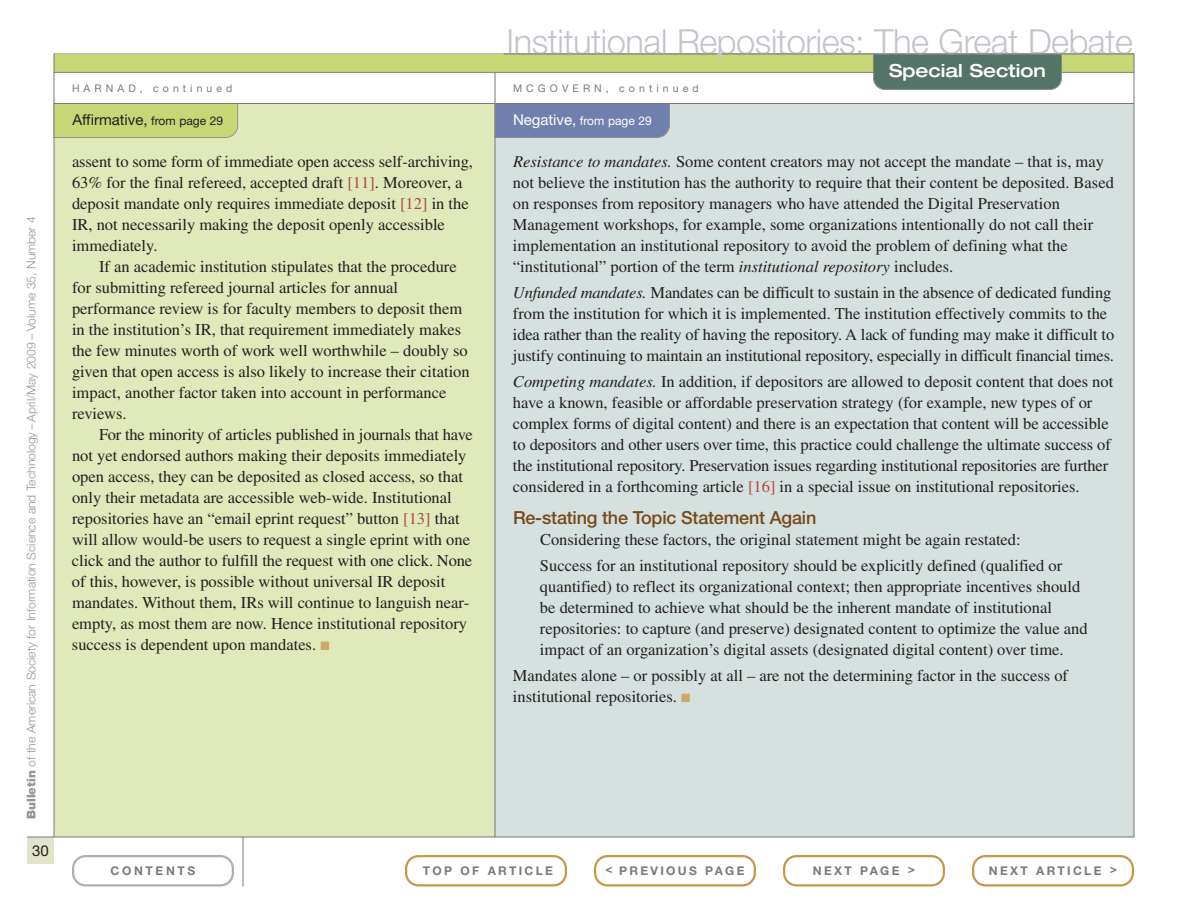
<style>
.page{position:relative;width:1188px;height:918px;background:#fff}
.page>*{position:absolute;margin:0;border:0;box-sizing:border-box;transform-origin:0 0}
.t1{font:300 34.5px "Helvetica Neue LT Std";letter-spacing:-.015em;color:#c3c4cb}
.t2{font:500 18px "Helvetica Neue LT Std";letter-spacing:-.01em;color:#764a1a}
.t3{font:500 expanded 18px "Helvetica Neue LT Std";color:#fff}
.t4{font:16.5px/21px "Times LT Std";color:#231f20}
.t5{font:15px "Helvetica Neue LT Std";color:#231f20}
.t6{font:300 12px "Helvetica Neue LT Std";letter-spacing:-.005em;color:#999595}
.t7{font:700 12px "Helvetica Neue LT Std";letter-spacing:.195em;color:#7b7a78}
.t8{font:12px "Helvetica Neue LT Std";color:#fff}
.t9{font:700 12px "Helvetica Neue LT Std";letter-spacing:.22em;color:#7b7a78}
.t10{font:10.5px "Helvetica Neue LT Std";letter-spacing:.39em;color:#7b7a78}
.s1{font-weight:900}
.s2{font-size:12px}
.s3{font-size:15px}
.s4{color:#ac4945}
.s5{color:#cea769}
.s6{font-style:italic}
</style>
<div class="page">
<div style="left:54px;top:104px;width:441px;height:733px;background:#e0e9b9"></div>
<div style="left:495px;top:104px;width:639px;height:733px;background:#d6e0df"></div>
<div style="left:496px;top:104px;width:174px;height:34px;background:#7080ae"></div>
<hr style="left:54px;top:103px;width:1080px;height:1px;background:#7b7a78">
<div style="left:27px;top:837px;width:27px;height:27px;background:#e1e3cb"></div>
<div style="left:54px;top:54px;width:1080px;height:18px;background:#c7d776"></div>
<hr style="left:243px;top:837px;width:1px;height:49px;background:#797675">
<hr style="left:27px;top:837px;width:1107px;height:1px;background:#797675">
<hr style="left:54px;top:54px;width:1px;height:783px;background:#797675">
<hr style="left:1134px;top:54px;width:1px;height:783px;background:#797675">
<hr style="left:495px;top:72px;width:1px;height:765px;background:#797675">
<svg style="left:405px;top:855px;width:162px;height:31px"></svg>
<svg style="left:72px;top:855px;width:162px;height:31px"></svg>
<svg style="left:783px;top:855px;width:162px;height:31px"></svg>
<svg style="left:972px;top:855px;width:162px;height:31px"></svg>
<svg style="left:594px;top:855px;width:162px;height:31px"></svg>
<hr style="left:54px;top:72px;width:1080px;height:1px;background:#7b7a78">
<div style="left:873px;top:55px;width:189px;height:35px;background:#537466"></div>
<hr style="left:504px;top:54px;width:213px;height:1px;background:#797675">
<hr style="left:722px;top:54px;width:412px;height:1px;background:#797675">
<div style="left:54px;top:104px;width:184px;height:34px;background:#c7d776"></div>
<p class="t6" style="left:27px;top:819px;width:604px;rotate:-90deg"><span class="s1">Bulletin</span> of the American Society for Information Science and Technology – April/May 2009 – Volume 35, Number 4</p>
<p class="t5" style="left:32px;top:845px;width:18px">30</p>
<h1 class="t1" style="left:507px;top:29px;width:628px">Institutional Repositories: The Great Debate</h1>
<p class="t10" style="left:72px;top:85px;width:162px">HARNAD, continued</p>
<p class="t10" style="left:513px;top:85px;width:187px">MCGOVERN, continued</p>
<p class="t5" style="left:72px;top:115px;width:152px">Affirmative, <span class="s2">from page 29</span></p>
<p class="t8" style="left:513px;top:117px;width:140px"><span class="s3">Negative,</span> from page 29</p>
<p class="t3" style="left:889px;top:64px;width:158px">Special Section</p>
<p class="t4" style="left:72px;top:152px;width:403px">assent to some form of immediate open access self-archiving, 63% for the final refereed, accepted draft <span class="s4">[11]</span>. Moreover, a deposit mandate only requires immediate deposit <span class="s4">[12]</span> in the IR, not necessarily making the deposit openly accessible immediately.</p>
<p class="t4" style="left:72px;top:257px;width:399px;text-indent:27px">If an academic institution stipulates that the procedure for submitting refereed journal articles for annual performance review is for faculty members to deposit them in the institution’s IR, that requirement immediately makes the few minutes worth of work well worthwhile – doubly so given that open access is also likely to increase their citation impact, another factor taken into account in performance reviews.</p>
<p class="t4" style="left:72px;top:425px;width:402px;text-indent:27px">For the minority of articles published in journals that have not yet endorsed authors making their deposits immediately open access, they can be deposited as closed access, so that only their metadata are accessible web-wide. Institutional repositories have an “email eprint request” button <span class="s4">[13]</span> that will allow would-be users to request a single eprint with one click and the author to fulfill the request with one click. None of this, however, is possible without universal IR deposit mandates. Without them, IRs will continue to languish near&shy;empty, as most them are now. Hence institutional repository success is dependent upon mandates. <span class="s5">■</span></p>
<p class="t4" style="left:513px;top:152px;width:602px"><span class="s6">Resistance to mandates.</span> Some content creators may not accept the mandate – that is, may not believe the institution has the authority to require that their content be deposited. Based on responses from repository managers who have attended the Digital Preservation Management workshops, for example, some organizations intentionally do not call their implementation an institutional repository to avoid the problem of defining what the “institutional” portion of the term <span class="s6">institutional repository</span> includes.</p>
<p class="t4" style="left:513px;top:283px;width:603px"><span class="s6">Unfunded mandates.</span> Mandates can be difficult to sustain in the absence of dedicated funding from the institution for which it is implemented. The institution effectively commits to the idea rather than the reality of having the repository. A lack of funding may make it difficult to justify continuing to maintain an institutional repository, especially in difficult financial times.</p>
<p class="t4" style="left:513px;top:373px;width:602px"><span class="s6">Competing mandates.</span> In addition, if depositors are allowed to deposit content that does not have a known, feasible or affordable preservation strategy (for example, new types of or complex forms of digital content) and there is an expectation that content will be accessible to depositors and other users over time, this practice could challenge the ultimate success of the institutional repository. Preservation issues regarding institutional repositories are further considered in a forthcoming article <span class="s4">[16]</span> in a special issue on institutional repositories.</p>
<p class="t2" style="left:513px;top:511px;width:305px">Re-stating the Topic Statement Again</p>
<p class="t4" style="left:540px;top:528px;width:524px;line-height:26.2px">Considering these factors, the original statement might be again restated:<br>Success for an institutional repository should be explicitly defined (qualified or</p>
<p class="t4" style="left:540px;top:577px;width:549px">quantified) to reflect its organizational context; then appropriate incentives should be determined to achieve what should be the inherent mandate of institutional repositories: to capture (and preserve) designated content to optimize the value and impact of an organization’s digital assets (designated digital content) over time.</p>
<p class="t4" style="left:513px;top:667px;width:557px">Mandates alone – or possibly at all – are not the determining factor in the success of institutional repositories. <span class="s5">■</span></p>
<p class="t9" style="left:111px;top:866px;width:86px">CONTENTS</p>
<p class="t7" style="left:423px;top:866px;width:132px">TOP OF ARTICLE</p>
<p class="t7" style="left:606px;top:866px;width:140px">&lt; PREVIOUS PAGE</p>
<p class="t7" style="left:813px;top:866px;width:104px">NEXT PAGE &gt;</p>
<p class="t7" style="left:989px;top:866px;width:130px">NEXT ARTICLE &gt;</p>
</div>
